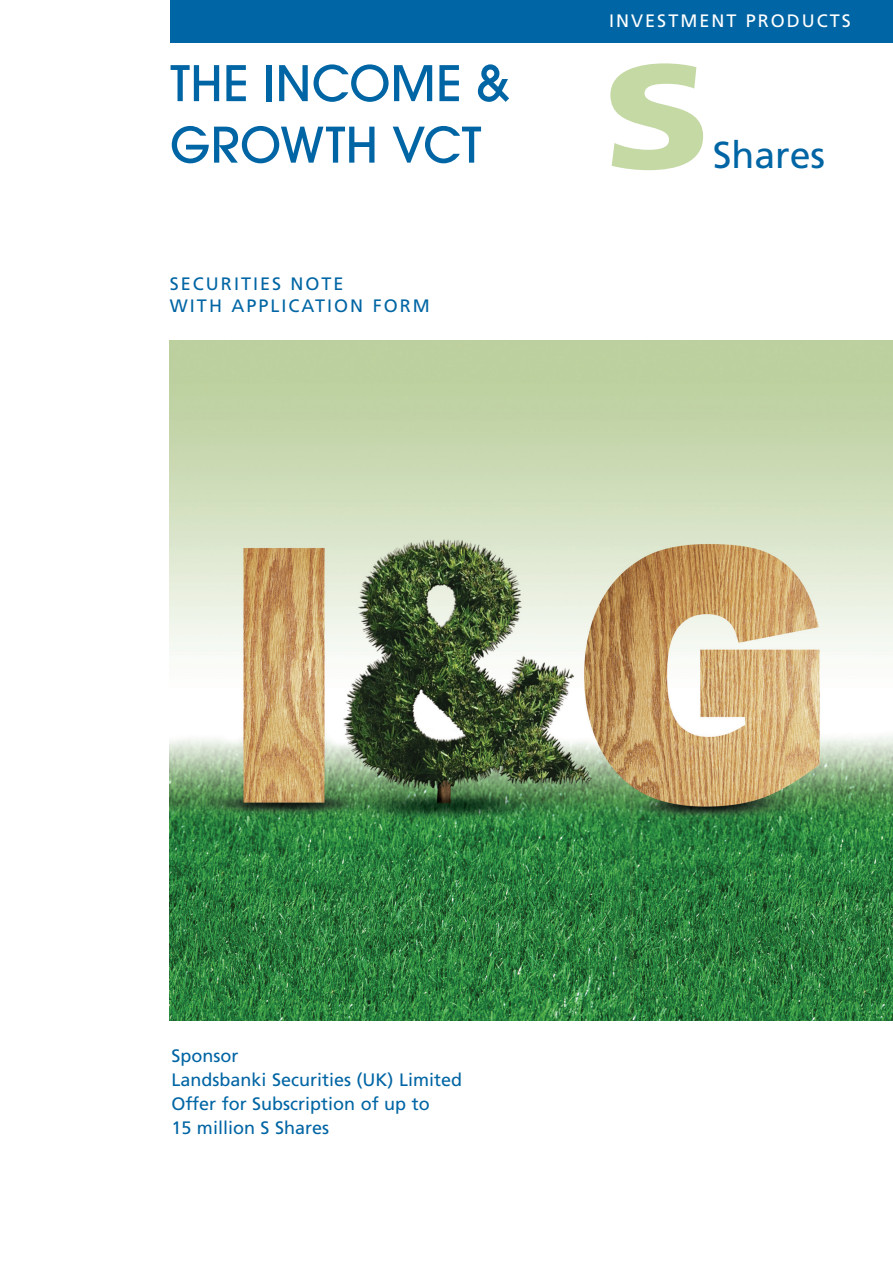
<style>
.page{position:relative;width:893px;height:1263px;background:#fff}
.page>*{position:absolute;margin:0;border:0;box-sizing:border-box;transform-origin:0 0}
.t1{font:900 147.9px "Frutiger";color:#c5d9a5;scale:1.2 1}
.t2{font:500 54px/61.5px "Avant Garde Gothic Itc T";color:#0065a4}
.t3{font:37.5px "Frutiger";color:#0065a4}
.t4{font:18px/24px "Frutiger";color:#0065a4}
.t5{font:18px/21.6px "Frutiger";letter-spacing:.11em;color:#0065a4}
.t6{font:18px "Frutiger";letter-spacing:.11em;color:#fff}
</style>
<div class="page">
<div style="left:170px;top:0;width:722px;height:43px;background:#0065a4"></div>
<img style="left:170px;top:340px;width:722px;height:681px">
<p class="t2" style="left:170px;top:57px;width:341px">THE INCOME &amp;<br>GROWTH VCT</p>
<p class="t5" style="left:170px;top:274px;width:261px">SECURITIES NOTE<br>WITH APPLICATION FORM</p>
<p class="t6" style="left:609px;top:14px;width:243px">INVESTMENT PRODUCTS</p>
<p class="t1" style="left:602px;top:58px;width:92px">S</p>
<p class="t3" style="left:712px;top:139px;width:114px">Shares</p>
<p class="t4" style="left:171px;top:1045px;width:292px">Sponsor<br>Landsbanki Securities (UK) Limited<br>Offer for Subscription of up to<br>15 million S Shares</p>
</div>
